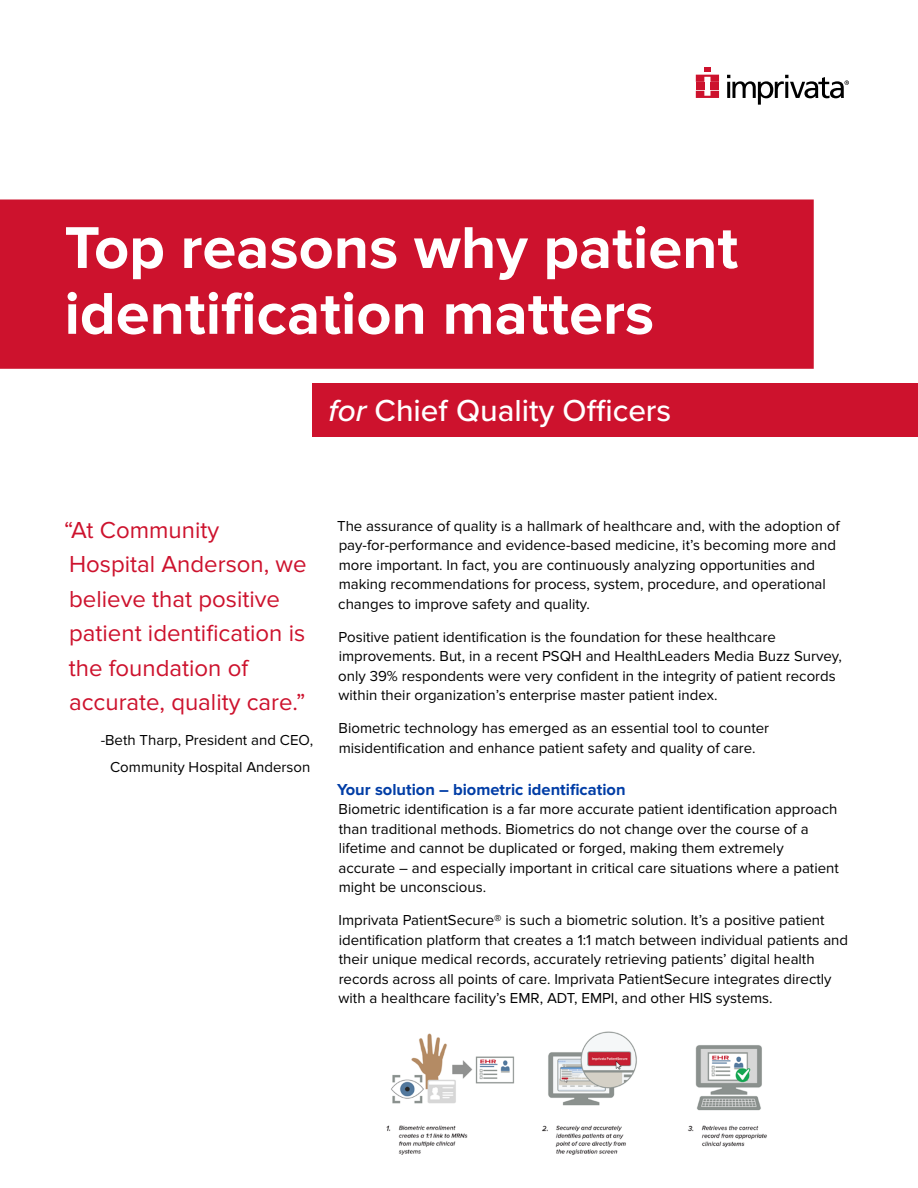
<style>
.page{position:relative;width:918px;height:1188px;background:#fff}
.page>*{position:absolute;margin:0;border:0;box-sizing:border-box;transform-origin:0 0}
.t1{font:700 61.2px/65.8px "Proxima Nova";color:#fff}
.t2{font:500 31.5px "Proxima Nova";color:#fff}
.t3{font:24px/34.5px "Proxima Nova";color:#cd122d}
.t4{font:700 16.5px "Proxima Nova";color:#003da6}
.t5{font:15px/19.5px "Proxima Nova";color:#000}
.s1{font-style:italic}
</style>
<div class="page">
<div style="left:0;top:200px;width:814px;height:169px;background:#cd122d"></div>
<svg style="left:696px;top:68px;width:23px;height:30px"></svg>
<svg style="left:727px;top:75px;width:122px;height:30px"></svg>
<img style="left:386px;top:1031px;width:381px;height:124px">
<div style="left:313px;top:383px;width:605px;height:53px;background:#cd122d"></div>
<h1 class="t1" style="left:64px;top:216px;width:675px">Top reasons why patient identification matters</h1>
<h2 class="t2" style="left:328px;top:387px;width:344px"><span class="s1">for</span> Chief Quality Officers</h2>
<h3 class="t3" style="left:64px;top:513px;width:244px">“At Community<br>Hospital Anderson, we believe that positive patient identification is the foundation of accurate, quality care.”</h3>
<p class="t5" style="left:101px;top:727px;width:214px;line-height:27px;text-align:center">-Beth Tharp, President and CEO,<br>Community Hospital Anderson</p>
<p class="t5" style="left:337px;top:516px;width:504px">The assurance of quality is a hallmark of healthcare and, with the adoption of pay-for-performance and evidence-based medicine, it’s becoming more and more important. In fact, you are continuously analyzing opportunities and making recommendations for process, system, procedure, and operational changes to improve safety and quality.</p>
<p class="t5" style="left:338px;top:627px;width:505px">Positive patient identification is the foundation for these healthcare improvements. But, in a recent PSQH and HealthLeaders Media Buzz Survey, only 39% respondents were very confident in the integrity of patient records within their organization’s enterprise master patient index.</p>
<p class="t5" style="left:339px;top:719px;width:432px">Biometric technology has emerged as an essential tool to counter misidentification and enhance patient safety and quality of care.</p>
<p class="t4" style="left:337px;top:780px;width:290px">Your solution – biometric identification</p>
<p class="t5" style="left:338px;top:800px;width:502px">Biometric identification is a far more accurate patient identification approach than traditional methods. Biometrics do not change over the course of a lifetime and cannot be duplicated or forged, making them extremely accurate – and especially important in critical care situations where a patient might be unconscious.</p>
<p class="t5" style="left:339px;top:911px;width:511px">Imprivata PatientSecure® is such a biometric solution. It’s a positive patient identification platform that creates a 1:1 match between individual patients and their unique medical records, accurately retrieving patients’ digital health records across all points of care. Imprivata PatientSecure integrates directly with a healthcare facility’s EMR, ADT, EMPI, and other HIS systems.</p>
</div>
